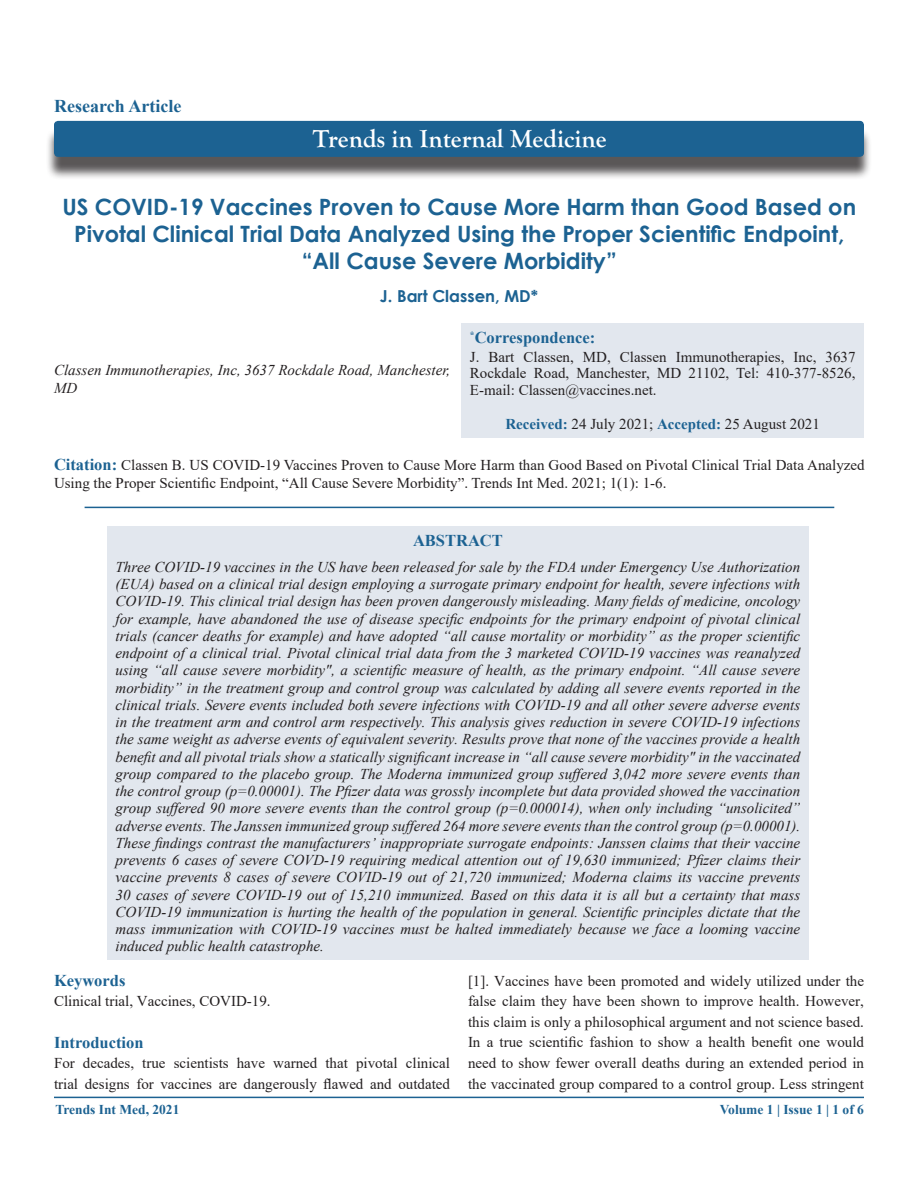
<style>
.page{position:relative;width:918px;height:1188px;background:#fff}
.page>*{position:absolute;margin:0;border:0;box-sizing:border-box;transform-origin:0 0}
.t1{font:700 25.5px "Goudy Old Style T";color:#fff}
.t2{font:700 22.5px/27px "Century Gothic";color:#1c6292;text-align:center}
.t3{font:700 18px "Times New Roman";color:#1c6292}
.Heading{font:700 16.5px "Times New Roman";color:#1c6292}
.t4{font:700 16.5px "Century Gothic";color:#1c6292}
.t5{font:italic 15px/17.2px "Times New Roman";color:#231f20}
.t6{font:15px/20.5px "Times New Roman";color:#231f20}
.t7{font:700 13.5px "Times New Roman";color:#1c6292}
.s1{font-weight:700;color:#1c6292}
.s2{font-weight:700;font-size:16.5px;color:#1c6292}
</style>
<div class="page">
<hr style="left:54px;top:1097px;width:810px;height:1px;background:#1c6292">
<div style="left:46px;top:128px;width:826px;height:52px;background:#231f20;opacity:.75"></div>
<div style="left:54px;top:121px;width:810px;height:36px;background:#1c6292;border-radius:4px"></div>
<hr style="left:85px;top:507px;width:749px;height:1px;background:#1c6292">
<div style="left:461px;top:324px;width:403px;height:114px;background:#e2e7ee"></div>
<div style="left:107px;top:526px;width:702px;height:434px;background:#e2e7ee"></div>
<p class="t3" style="left:54px;top:93px;width:129px">Research Article</p>
<p class="t1" style="left:313px;top:124px;width:295px">Trends in Internal Medicine</p>
<p class="t2" style="left:62px;top:192px;width:795px">US COVID-19 Vaccines Proven to Cause More Harm than Good Based on<br>Pivotal Clinical Trial Data Analyzed Using the Proper Scientific Endpoint, “All Cause Severe Morbidity”</p>
<p class="t4" style="left:380px;top:284px;width:160px">J. Bart Classen, MD*</p>
<p class="t5" style="left:54px;top:360px;width:398px;line-height:18px">Classen Immunotherapies, Inc, 3637 Rockdale Road, Manchester,<br>MD</p>
<p class="Heading" style="left:470px;top:326px;width:127px"><sup>*</sup>Correspondence:</p>
<p class="t6" style="left:470px;top:348px;width:387px;line-height:16.5px;text-align:justify">J. Bart Classen, MD, Classen Immunotherapies, Inc, 3637<br>Rockdale Road, Manchester, MD 21102, Tel: 410-377-8526, E-mail: Classen@vaccines.net.</p>
<p class="t6" style="left:505px;top:414px;width:316px"><span class="s1">Received:</span> 24 July 2021; <span class="s1">Accepted:</span> 25 August 2021</p>
<p class="t6" style="left:54px;top:456px;width:812px;line-height:18px"><span class="s2">Citation:</span> Classen B. US COVID-19 Vaccines Proven to Cause More Harm than Good Based on Pivotal Clinical Trial Data Analyzed<br>Using the Proper Scientific Endpoint, “All Cause Severe Morbidity”. Trends Int Med. 2021; 1(1): 1-6.</p>
<p class="Heading" style="left:413px;top:529px;width:91px">ABSTRACT</p>
<p class="t5" style="left:116px;top:558px;width:686px;text-align:justify">Three COVID-19 vaccines in the US have been released for sale by the FDA under Emergency Use Authorization (EUA) based on a clinical trial design employing a surrogate primary endpoint for health, severe infections with COVID-19. This clinical trial design has been proven dangerously misleading. Many fields of medicine, oncology for example, have abandoned the use of disease specific endpoints for the primary endpoint of pivotal clinical trials (cancer deaths for example) and have adopted “all cause mortality or morbidity” as the proper scientific endpoint of a clinical trial. Pivotal clinical trial data from the 3 marketed COVID-19 vaccines was reanalyzed using “all cause severe morbidity", a scientific measure of health, as the primary endpoint. “All cause severe morbidity” in the treatment group and control group was calculated by adding all severe events reported in the clinical trials. Severe events included both severe infections with COVID-19 and all other severe adverse events in the treatment arm and control arm respectively. This analysis gives reduction in severe COVID-19 infections the same weight as adverse events of equivalent severity. Results prove that none of the vaccines provide a health benefit and all pivotal trials show a statically significant increase in “all cause severe morbidity" in the vaccinated group compared to the placebo group. The Moderna immunized group suffered 3,042 more severe events than the control group (p=0.00001). The Pfizer data was grossly incomplete but data provided showed the vaccination group suffered 90 more severe events than the control group (p=0.000014), when only including “unsolicited” adverse events. The Janssen immunized group suffered 264 more severe events than the control group (p=0.00001).<br>These findings contrast the manufacturers’ inappropriate surrogate endpoints: Janssen claims that their vaccine prevents 6 cases of severe COVD-19 requiring medical attention out of 19,630 immunized; Pfizer claims their vaccine prevents 8 cases of severe COVID-19 out of 21,720 immunized; Moderna claims its vaccine prevents 30 cases of severe COVID-19 out of 15,210 immunized. Based on this data it is all but a certainty that mass COVID-19 immunization is hurting the health of the population in general. Scientific principles dictate that the mass immunization with COVID-19 vaccines must be halted immediately because we face a looming vaccine induced public health catastrophe.</p>
<p class="Heading" style="left:54px;top:969px;width:73px">Keywords</p>
<p class="t6" style="left:54px;top:991px;width:218px">Clinical trial, Vaccines, COVID-19.</p>
<p class="Heading" style="left:54px;top:1031px;width:91px">Introduction</p>
<p class="t6" style="left:54px;top:1053px;width:398px;line-height:20.1px">For decades, true scientists have warned that pivotal clinical trial designs for vaccines are dangerously flawed and outdated</p>
<p class="t6" style="left:468px;top:970px;width:398px;text-align:justify">[1]. Vaccines have been promoted and widely utilized under the false claim they have been shown to improve health. However, this claim is only a philosophical argument and not science based.<br>In a true scientific fashion to show a health benefit one would need to show fewer overall deaths during an extended period in the vaccinated group compared to a control group. Less stringent</p>
<p class="t7" style="left:55px;top:1100px;width:126px">Trends Int Med, 2021</p>
<p class="t7" style="left:720px;top:1100px;width:146px">Volume 1 | Issue 1 | 1 of 6</p>
</div>
